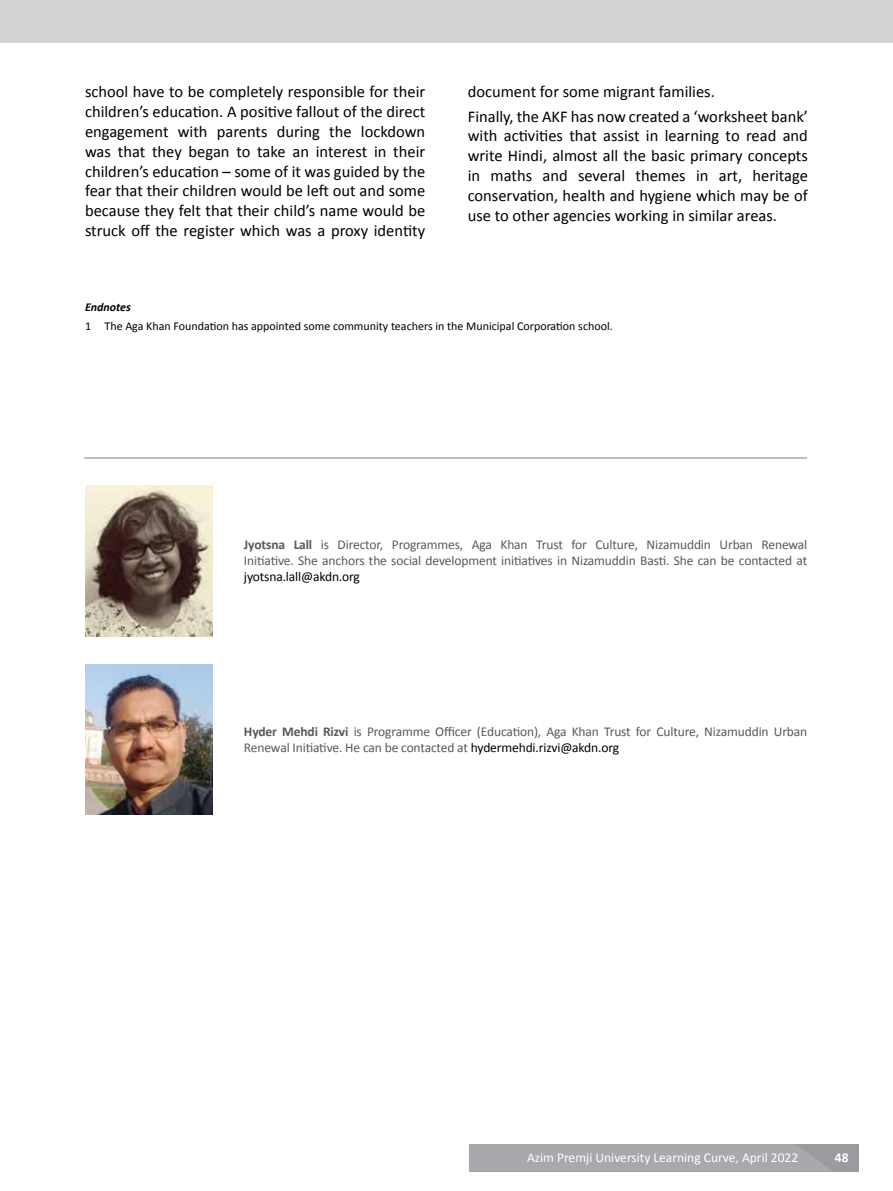
<style>
.page{position:relative;width:893px;height:1191px;background:#fff}
.page>*{position:absolute;margin:0;border:0;box-sizing:border-box;transform-origin:0 0}
.t1{font:16.5px/19.8px "Calibri";color:#000;text-align:justify}
.t2{font:13.5px/16.2px "Calibri";letter-spacing:-.01em;color:#58595b}
.t3{font:13.5px "Calibri";color:#fff}
.t4{font:13.5px "Calibri";letter-spacing:-.01em;color:#000}
.t5{font:700 13.5px "Calibri";color:#fff}
.t6{font:12px "Calibri";color:#000}
.t7{font:italic 700 12px "Calibri";color:#000}
.s1{font-weight:700}
.s2{color:#000}
</style>
<div class="page">
<div style="left:0;top:0;width:893px;height:43px;background:#d1d3d4"></div>
<hr style="left:84px;top:457px;width:723px;height:2px;background:#a7a9ac">
<img style="left:85px;top:485px;width:127px;height:151px">
<img style="left:85px;top:664px;width:127px;height:150px">
<div style="left:469px;top:1144px;width:390px;height:27px;background:#999b9e"></div>
<div style="left:469px;top:1144px;width:363px;height:27px;background:#a7a9ac"></div>
<p class="t1" style="left:85px;top:82px;width:342px">school have to be completely responsible for their children’s education. A positive fallout of the direct engagement with parents during the lockdown was that they began to take an interest in their children’s education – some of it was guided by the fear that their children would be left out and some because they felt that their child’s name would be struck off the register which was a proxy identity</p>
<p class="t1" style="left:468px;top:80px;width:342px;line-height:24px">document for some migrant families.<br>Finally, the AKF has now created a ‘worksheet bank’</p>
<p class="t1" style="left:468px;top:126px;width:342px">with activities that assist in learning to read and write Hindi, almost all the basic primary concepts in maths and several themes in art, heritage conservation, health and hygiene which may be of use to other agencies working in similar areas.</p>
<p class="t7" style="left:85px;top:300px;width:47px">Endnotes</p>
<p class="t6" style="left:85px;top:318px;width:529px">1 The Aga Khan Foundation has appointed some community teachers in the Municipal Corporation school.</p>
<p class="t2" style="left:244px;top:536px;width:565px"><span class="s1">Jyotsna Lall</span> is Director, Programmes, Aga Khan Trust for Culture, Nizamuddin Urban Renewal<br>Initiative. She anchors the social development initiatives in Nizamuddin Basti. She can be contacted at</p>
<p class="t4" style="left:244px;top:568px;width:117px">jyotsna.lall@akdn.org</p>
<p class="t2" style="left:244px;top:723px;width:565px"><span class="s1">Hyder Mehdi Rizvi</span> is Programme Officer (Education), Aga Khan Trust for Culture, Nizamuddin Urban<br>Renewal Initiative. He can be contacted at <span class="s2">hydermehdi.rizvi@akdn.org</span></p>
<p class="t3" style="left:527px;top:1148px;width:273px">Azim Premji University Learning Curve, April 2022</p>
<p class="t5" style="left:835px;top:1149px;width:15px">48</p>
</div>
